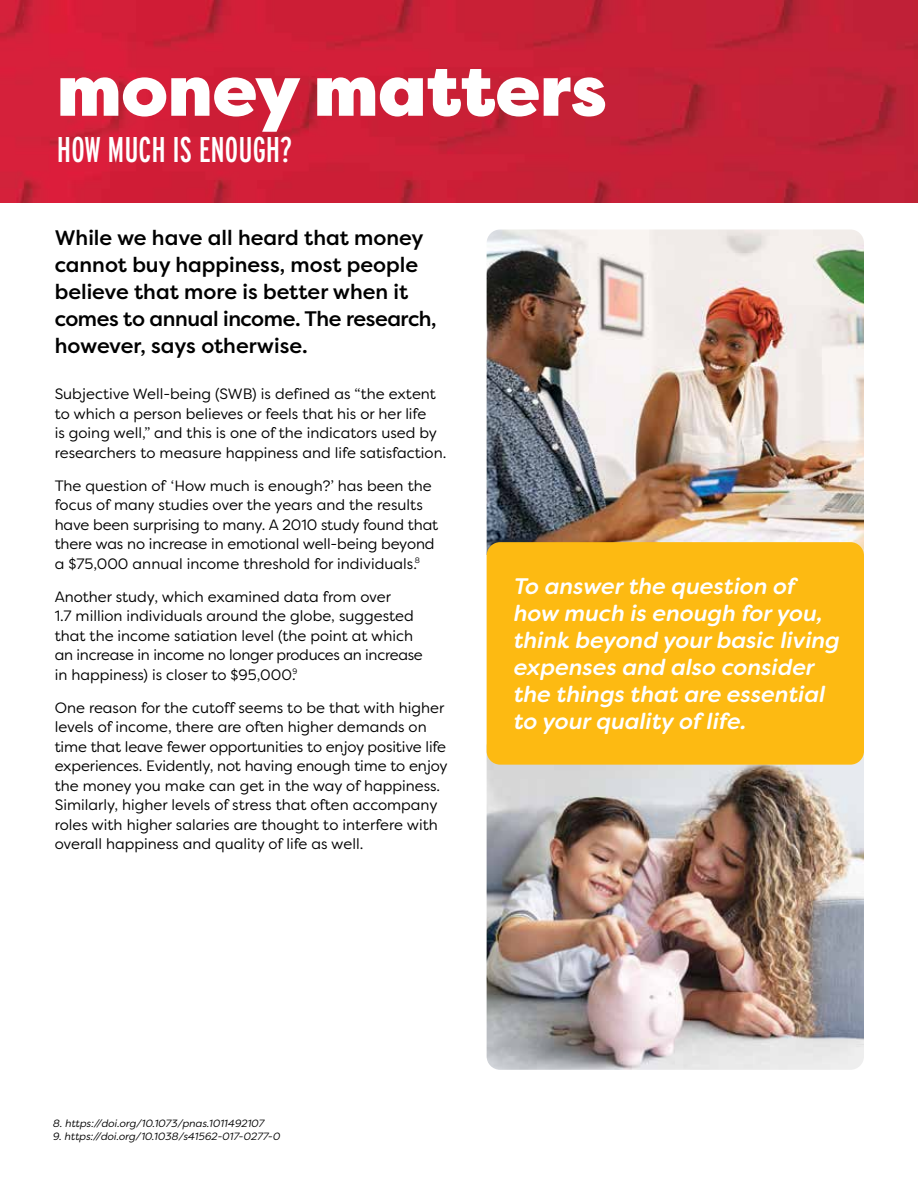
<style>
.page{position:relative;width:918px;height:1188px;background:#fff}
.page>*{position:absolute;margin:0;border:0;box-sizing:border-box;transform-origin:0 0}
.t1{font:900 71.4px "Filson Pro";color:#fff}
.t2{font:35.7px "Interstate Compressed";color:#fff}
.t3{font:italic 500 22.5px/27px "Filson Soft";color:#fff}
.t4{font:500 21px/27px "Filson Pro";color:#000}
.t5{font:15px/19.5px "Filson Soft";color:#000}
.t6{font:italic 10.5px "Filson Soft";color:#000}
</style>
<div class="page">
<img style="left:487px;top:230px;width:377px;height:322px">
<img style="left:487px;top:755px;width:377px;height:315px">
<img style="left:0;top:0;width:918px;height:202px">
<div style="left:487px;top:542px;width:377px;height:223px;background:#fdba12;border-radius:14px"></div>
<h1 class="t1" style="left:57px;top:46px;width:551px">money matters</h1>
<h2 class="t2" style="left:57px;top:130px;width:236px">HOW MUCH IS ENOUGH?</h2>
<h3 class="t4" style="left:55px;top:224px;width:383px">While we have all heard that money cannot buy happiness, most people believe that more is better when it comes to annual income. The research, however, says otherwise.</h3>
<p class="t5" style="left:55px;top:384px;width:393px">Subjective Well-being (SWB) is defined as “the extent to which a person believes or feels that his or her life<br>is going well,” and this is one of the indicators used by researchers to measure happiness and life satisfaction.</p>
<p class="t5" style="left:55px;top:475px;width:385px">The question of ‘How much is enough?’ has been the focus of many studies over the years and the results have been surprising to many. A 2010 study found that there was no increase in emotional well-being beyond a $75,000 annual income threshold for individuals.<sup>8</sup></p>
<p class="t5" style="left:55px;top:586px;width:370px">Another study, which examined data from over<br>1.7 million individuals around the globe, suggested that the income satiation level (the point at which an increase in income no longer produces an increase in happiness) is closer to $95,000.<sup>9</sup></p>
<p class="t5" style="left:55px;top:697px;width:394px">One reason for the cutoff seems to be that with higher levels of income, there are often higher demands on time that leave fewer opportunities to enjoy positive life experiences. Evidently, not having enough time to enjoy the money you make can get in the way of happiness.<br>Similarly, higher levels of stress that often accompany roles with higher salaries are thought to interfere with overall happiness and quality of life as well.</p>
<h3 class="t3" style="left:514px;top:573px;width:328px">To answer the question of how much is enough for you, think beyond your basic living expenses and also consider the things that are essential to your quality of life.</h3>
<p class="t6" style="left:53px;top:1117px;width:213px">8. https://doi.org/10.1073/pnas.1011492107</p>
<p class="t6" style="left:53px;top:1129px;width:229px">9. https://doi.org/10.1038/s41562-017-0277-0</p>
</div>
